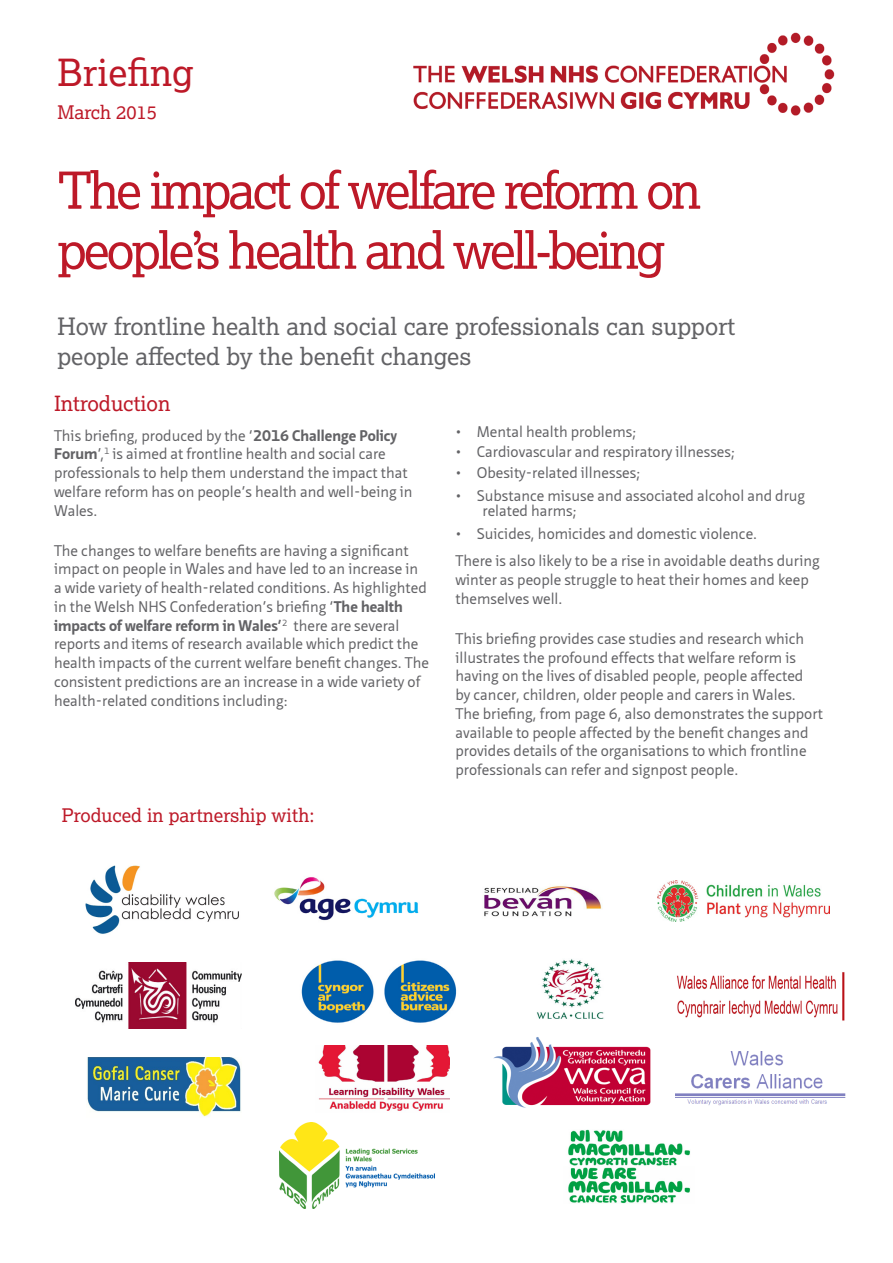
<style>
.page{position:relative;width:893px;height:1263px;background:#fff}
.page>*{position:absolute;margin:0;border:0;box-sizing:border-box;transform-origin:0 0}
.Main_Title{font:51px/60px "Lexia";letter-spacing:-.06em;color:#bd1928}
.t1{font:37.5px "Lexia";color:#bd1928}
.Main_Title-2{font:24px/30px "Lexia";color:#636366}
.Sub_Heading{font:21px "Lexia";color:#bd1928}
.Sub_Heading-2{font:18.75px "Lexia";color:#bd1928}
.Main_Body_Text{font:15px/18.8px "Neue Sans";color:#636366}
.s1{font-weight:700}
</style>
<div class="page">
<img style="left:413px;top:32px;width:422px;height:84px">
<img style="left:677px;top:972px;width:168px;height:49px">
<img style="left:493px;top:1037px;width:158px;height:71px">
<img style="left:568px;top:1129px;width:123px;height:75px">
<img style="left:75px;top:962px;width:167px;height:66px">
<img style="left:301px;top:960px;width:156px;height:63px">
<img style="left:318px;top:1046px;width:131px;height:65px">
<img style="left:274px;top:877px;width:145px;height:44px">
<img style="left:87px;top:1057px;width:154px;height:60px">
<img style="left:280px;top:1122px;width:155px;height:87px">
<img style="left:85px;top:865px;width:154px;height:69px">
<img style="left:484px;top:885px;width:118px;height:32px">
<img style="left:657px;top:880px;width:172px;height:41px">
<img style="left:675px;top:1051px;width:171px;height:55px">
<img style="left:536px;top:959px;width:68px;height:60px">
<p class="t1" style="left:57px;top:49px;width:138px">Briefing</p>
<p class="Sub_Heading-2" style="left:57px;top:100px;width:101px">March 2015</p>
<p class="Main_Title" style="left:57px;top:159px;width:645px">The impact of welfare reform on people’s health and well-being</p>
<p class="Main_Title-2" style="left:57px;top:310px;width:679px">How frontline health and social care professionals can support people affected by the benefit changes</p>
<p class="Sub_Heading" style="left:54px;top:390px;width:118px">Introduction</p>
<p class="Main_Body_Text" style="left:54px;top:426px;width:360px">This briefing, produced by the ‘<span class="s1">2016 Challenge Policy Forum</span>’,<sup>1</sup> is aimed at frontline health and social care professionals to help them understand the impact that welfare reform has on people’s health and well-being in Wales.</p>
<p class="Main_Body_Text" style="left:54px;top:541px;width:376px">The changes to welfare benefits are having a significant impact on people in Wales and have led to an increase in a wide variety of health-related conditions. As highlighted in the Welsh NHS Confederation’s briefing ‘<span class="s1">The health impacts of welfare reform in Wales’</span><sup>2</sup> there are several reports and items of research available which predict the health impacts of the current welfare benefit changes. The consistent predictions are an increase in a wide variety of health-related conditions including:</p>
<p class="Main_Body_Text" style="left:455px;top:422px;width:182px">• Mental health problems;</p>
<p class="Main_Body_Text" style="left:455px;top:443px;width:281px">• Cardiovascular and respiratory illnesses;</p>
<p class="Main_Body_Text" style="left:455px;top:463px;width:186px">• Obesity-related illnesses;</p>
<p class="Main_Body_Text" style="left:482px;top:489px;width:324px;line-height:15px;text-indent:-27px">• Substance misuse and associated alcohol and drug related harms;</p>
<p class="Main_Body_Text" style="left:455px;top:525px;width:303px">• Suicides, homicides and domestic violence.</p>
<p class="Main_Body_Text" style="left:455px;top:552px;width:366px">There is also likely to be a rise in avoidable deaths during winter as people struggle to heat their homes and keep themselves well.</p>
<p class="Main_Body_Text" style="left:455px;top:630px;width:369px">This briefing provides case studies and research which illustrates the profound effects that welfare reform is having on the lives of disabled people, people affected<br>by cancer, children, older people and carers in Wales.<br>The briefing, from page 6, also demonstrates the support available to people affected by the benefit changes and provides details of the organisations to which frontline professionals can refer and signpost people.</p>
<p class="Sub_Heading-2" style="left:62px;top:803px;width:254px">Produced in partnership with:</p>
</div>
